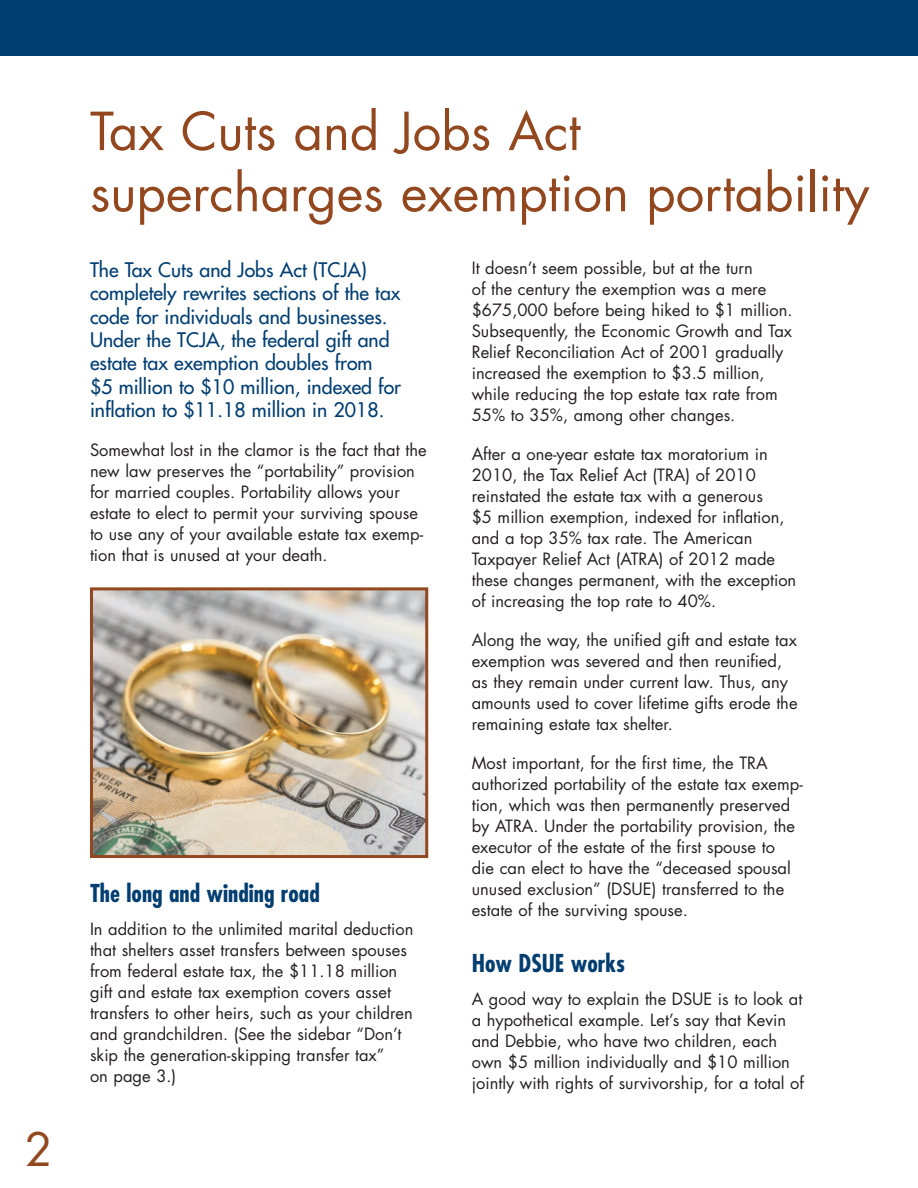
<style>
.page{position:relative;width:918px;height:1188px;background:#fff}
.page>*{position:absolute;margin:0;border:0;box-sizing:border-box;transform-origin:0 0}
.t1{font:51px/61.2px "Futura Std";color:#92471f}
.t2{font:45px "Futura Std";color:#92471f}
.t3{font:700 condensed 24px "Futura Std";color:#003d71}
.t4{font:500 19.5px/23.4px "Futura Std";color:#003d71}
.t5{font:16.5px/21px "Futura Std";color:#231f20}
</style>
<div class="page">
<div style="left:0;top:0;width:918px;height:55px;background:#003d71"></div>
<img style="left:94px;top:591px;width:330px;height:263px">
<div style="left:90px;top:587px;width:338px;height:271px;border:3px solid #92471f"></div>
<h2 class="t2" style="left:25px;top:1120px;width:29px">2</h2>
<h1 class="t1" style="left:90px;top:101px;width:781px">Tax Cuts and Jobs Act supercharges exemption portability</h1>
<p class="t4" style="left:90px;top:258px;width:313px">The Tax Cuts and Jobs Act (TCJA) completely rewrites sections of the tax code for individuals and businesses.<br>Under the TCJA, the federal gift and estate tax exemption doubles from<br>$5 million to $10 million, indexed for inflation to $11.18 million in 2018.</p>
<p class="t5" style="left:90px;top:440px;width:338px">Somewhat lost in the clamor is the fact that the new law preserves the “portability” provision for married couples. Portability allows your estate to elect to permit your surviving spouse to use any of your available estate tax exemp&shy;tion that is unused at your death.</p>
<h3 class="t3" style="left:90px;top:878px;width:231px">The long and winding road</h3>
<p class="t5" style="left:90px;top:918px;width:325px">In addition to the unlimited marital deduction that shelters asset transfers between spouses from federal estate tax, the $11.18 million gift and estate tax exemption covers asset transfers to other heirs, such as your children and grandchildren. (See the sidebar “Don’t skip the generation-skipping transfer tax”<br>on page 3.)</p>
<p class="t5" style="left:472px;top:258px;width:322px">It doesn’t seem possible, but at the turn<br>of the century the exemption was a mere $675,000 before being hiked to $1 million.<br>Subsequently, the Economic Growth and Tax Relief Reconciliation Act of 2001 gradually increased the exemption to $3.5 million, while reducing the top estate tax rate from 55% to 35%, among other changes.</p>
<p class="t5" style="left:472px;top:444px;width:326px">After a one-year estate tax moratorium in 2010, the Tax Relief Act (TRA) of 2010 reinstated the estate tax with a generous<br>$5 million exemption, indexed for inflation, and a top 35% tax rate. The American Taxpayer Relief Act (ATRA) of 2012 made these changes permanent, with the exception of increasing the top rate to 40%.</p>
<p class="t5" style="left:472px;top:630px;width:327px">Along the way, the unified gift and estate tax exemption was severed and then reunified, as they remain under current law. Thus, any amounts used to cover lifetime gifts erode the remaining estate tax shelter.</p>
<p class="t5" style="left:472px;top:753px;width:333px">Most important, for the first time, the TRA authorized portability of the estate tax exemp&shy;tion, which was then permanently preserved by ATRA. Under the portability provision, the executor of the estate of the first spouse to<br>die can elect to have the “deceased spousal unused exclusion” (DSUE) transferred to the estate of the surviving spouse.</p>
<h3 class="t3" style="left:472px;top:948px;width:155px">How DSUE works</h3>
<p class="t5" style="left:472px;top:988px;width:334px">A good way to explain the DSUE is to look at a hypothetical example. Let’s say that Kevin and Debbie, who have two children, each own $5 million individually and $10 million jointly with rights of survivorship, for a total of</p>
</div>
